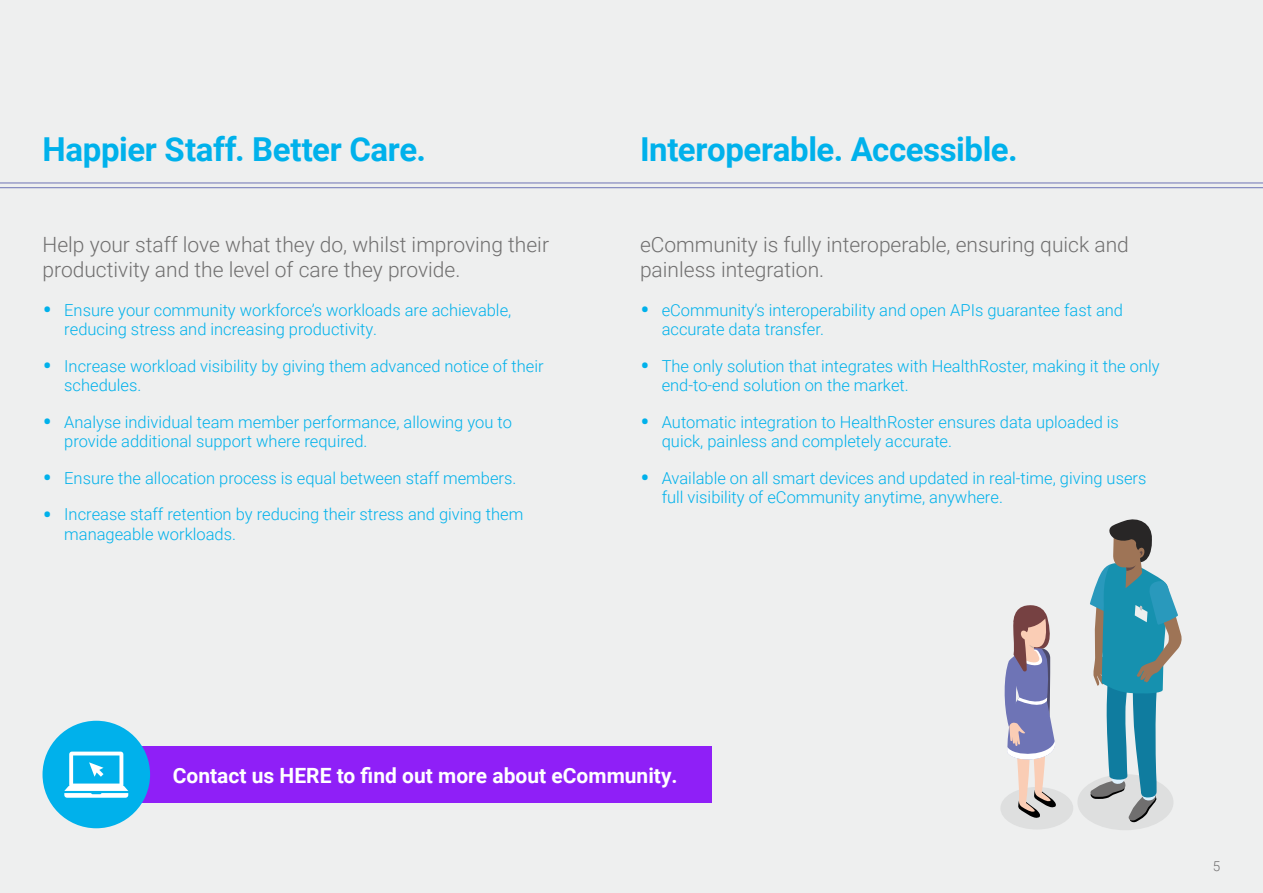
<style>
.page{position:relative;width:1263px;height:893px;background:#eeefef}
.page>*{position:absolute;margin:0;border:0;box-sizing:border-box;transform-origin:0 0}
.t1{font:700 33px "Roboto";letter-spacing:-.01em;color:#00b1eb}
.t2{font:300 21px/25.2px "Roboto";color:#706f6f}
.t3{font:700 21px "Roboto";color:#fff}
.t4{font:300 16.5px/19.5px "Roboto";color:#00b1eb}
.t5{font:300 13.5px "Roboto";color:#706f6f}
.s1{font-size:30px}
</style>
<div class="page">
<div style="left:96px;top:746px;width:615px;height:56px;background:#8f1ff7"></div>
<div style="left:43px;top:721px;width:107px;height:107px;background:#00b1eb;border-radius:50%"></div>
<svg style="left:64px;top:752px;width:64px;height:46px"></svg>
<div style="left:1000px;top:787px;width:73px;height:42px;background:#dedfdf;border-radius:50%"></div>
<svg style="left:1003px;top:605px;width:53px;height:213px"></svg>
<div style="left:1077px;top:774px;width:96px;height:56px;background:#dedfdf;border-radius:50%"></div>
<svg style="left:1090px;top:519px;width:92px;height:304px"></svg>
<hr style="left:0;top:183px;width:1263px;height:1px;background:#6e74b6">
<hr style="left:0;top:187px;width:1263px;height:1px;background:#6e74b6">
<h1 class="t1" style="left:43px;top:126px;width:385px">Happier Staff. Better Care.</h1>
<p class="t2" style="left:43px;top:231px;width:508px">Help your staff love what they do, whilst improving their productivity and the level of care they provide.</p>
<p class="t4" style="left:64px;top:300px;width:449px;text-indent:-22px"><span class="s1">•</span> Ensure your community workforce’s workloads are achievable, reducing stress and increasing productivity.</p>
<p class="t4" style="left:64px;top:356px;width:481px;text-indent:-22px"><span class="s1">•</span> Increase workload visibility by giving them advanced notice of their schedules.</p>
<p class="t4" style="left:64px;top:412px;width:449px;text-indent:-22px"><span class="s1">•</span> Analyse individual team member performance, allowing you to provide additional support where required.</p>
<p class="t4" style="left:43px;top:468px;width:475px"><span class="s1">•</span> Ensure the allocation process is equal between staff members.</p>
<p class="t4" style="left:64px;top:504px;width:461px;text-indent:-22px"><span class="s1">•</span> Increase staff retention by reducing their stress and giving them manageable workloads.</p>
<h1 class="t1" style="left:640px;top:126px;width:379px">Interoperable. Accessible.</h1>
<p class="t2" style="left:640px;top:231px;width:490px">eCommunity is fully interoperable, ensuring quick and painless integration.</p>
<p class="t4" style="left:662px;top:300px;width:463px;text-indent:-22px"><span class="s1">•</span> eCommunity’s interoperability and open APIs guarantee fast and accurate data transfer.</p>
<p class="t4" style="left:662px;top:356px;width:499px;text-indent:-22px"><span class="s1">•</span> The only solution that integrates with HealthRoster, making it the only end-to-end solution on the market.</p>
<p class="t4" style="left:662px;top:412px;width:459px;text-indent:-22px"><span class="s1">•</span> Automatic integration to HealthRoster ensures data uploaded is quick, painless and completely accurate.</p>
<p class="t4" style="left:662px;top:468px;width:486px;text-indent:-22px"><span class="s1">•</span> Available on all smart devices and updated in real-time, giving users full visibility of eCommunity anytime, anywhere.</p>
<p class="t3" style="left:173px;top:760px;width:506px">Contact us HERE to find out more about eCommunity.</p>
<p class="t5" style="left:1213px;top:856px;width:9px">5</p>
</div>
